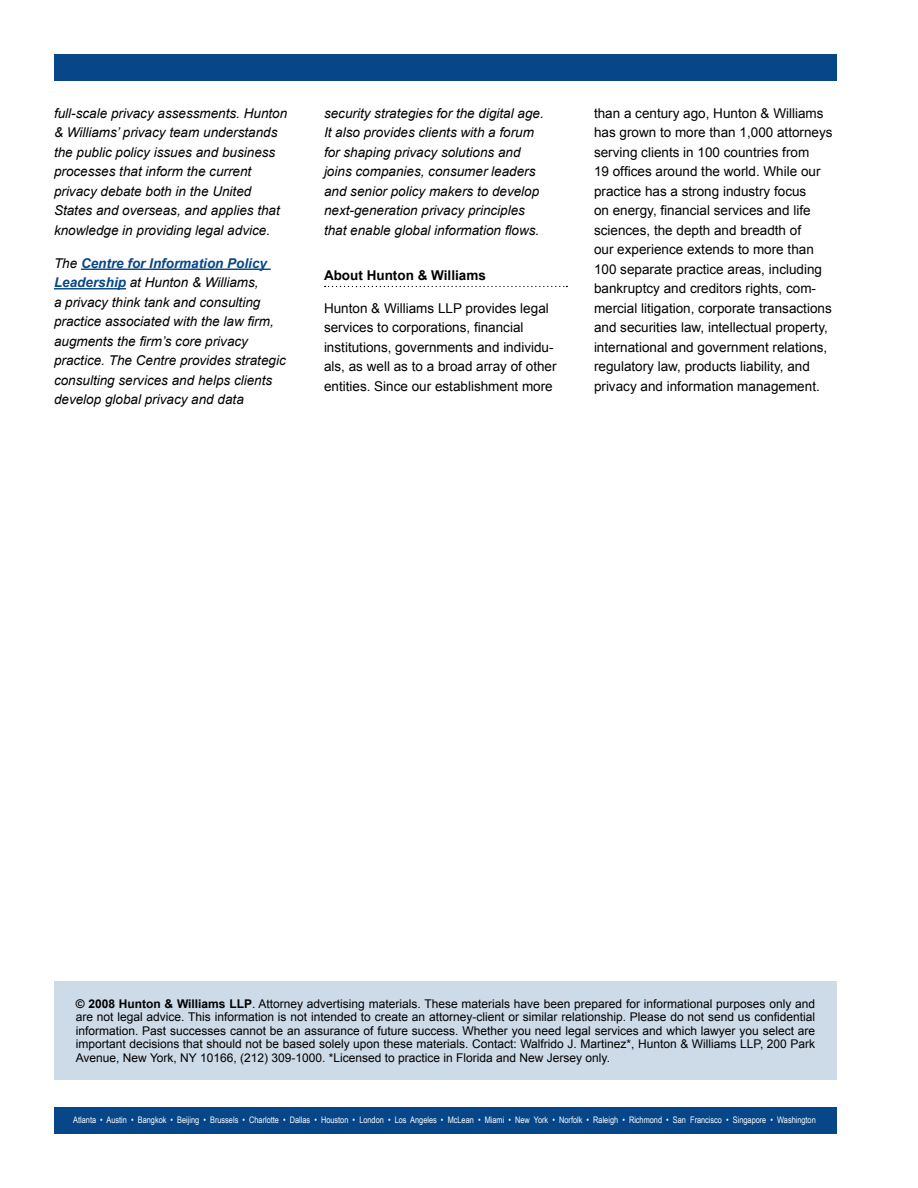
<style>
.page{position:relative;width:918px;height:1188px;background:#fff}
.page>*{position:absolute;margin:0;border:0;box-sizing:border-box;transform-origin:0 0}
.t1{font:italic 13.5px/19.5px "Arial";color:#000}
.t2{font:13.5px/19.5px "Arial";color:#000}
.t3{font:700 13.5px "Arial";color:#000}
.t4{font:12px/13.5px "Arial";color:#000;text-align:justify}
.t5{font:9px "Arial Narrow";color:#fff}
.s1{font-weight:700;color:#074688}
.s2{font-weight:700}
</style>
<div class="page">
<div style="left:54px;top:1107px;width:783px;height:26px;background:#074688"></div>
<div style="left:54px;top:54px;width:783px;height:26px;background:#074688"></div>
<hr style="left:81px;top:269px;width:190px;height:1px;background:#074688">
<hr style="left:54px;top:288px;width:72px;height:1px;background:#074688">
<svg style="left:325px;top:286px;width:242px;height:1px"></svg>
<div style="left:54px;top:981px;width:783px;height:99px;background:#cddae7"></div>
<p class="t1" style="left:54px;top:104px;width:235px">full-scale privacy assessments. Hunton &amp; Williams’ privacy team understands the public policy issues and business processes that inform the current privacy debate both in the United States and overseas, and applies that knowledge in providing legal advice.</p>
<p class="t1" style="left:54px;top:253px;width:233px">The <span class="s1">Centre for Information Policy Leadership</span> at Hunton &amp; Williams,<br>a privacy think tank and consulting practice associated with the law firm, augments the firm’s core privacy practice. The Centre provides strategic consulting services and helps clients develop global privacy and data</p>
<p class="t1" style="left:324px;top:104px;width:221px">security strategies for the digital age.<br>It also provides clients with a forum for shaping privacy solutions and joins companies, consumer leaders and senior policy makers to develop next-generation privacy principles that enable global information flows.</p>
<p class="t3" style="left:324px;top:266px;width:163px">About Hunton &amp; Williams</p>
<p class="t2" style="left:324px;top:298px;width:234px">Hunton &amp; Williams LLP provides legal services to corporations, financial institutions, governments and individu&shy;als, as well as to a broad array of other entities. Since our establishment more</p>
<p class="t2" style="left:594px;top:103px;width:240px">than a century ago, Hunton &amp; Williams has grown to more than 1,000 attorneys serving clients in 100 countries from<br>19 offices around the world. While our practice has a strong industry focus<br>on energy, financial services and life sciences, the depth and breadth of<br>our experience extends to more than 100 separate practice areas, including bankruptcy and creditors rights, com&shy;mercial litigation, corporate transactions and securities law, intellectual property, international and government relations, regulatory law, products liability, and privacy and information management.</p>
<p class="t4" style="left:76px;top:997px;width:741px"><span class="s2">© 2008 Hunton &amp; Williams LLP</span>. Attorney advertising materials. These materials have been prepared for informational purposes only and are not legal advice. This information is not intended to create an attorney-client or similar relationship. Please do not send us confidential information. Past successes cannot be an assurance of future success. Whether you need legal services and which lawyer you select are important decisions that should not be based solely upon these materials. Contact: Walfrido J. Martinez*, Hunton &amp; Williams LLP, 200 Park Avenue, New York, NY 10166, (212) 309-1000. *Licensed to practice in Florida and New Jersey only.</p>
<p class="t5" style="left:73px;top:1113px;width:744px">Atlanta • Austin • Bangkok • Beijing • Brussels • Charlotte • Dallas • Houston • London • Los Angeles • McLean • Miami • New York • Norfolk • Raleigh • Richmond • San Francisco • Singapore • Washington</p>
</div>
